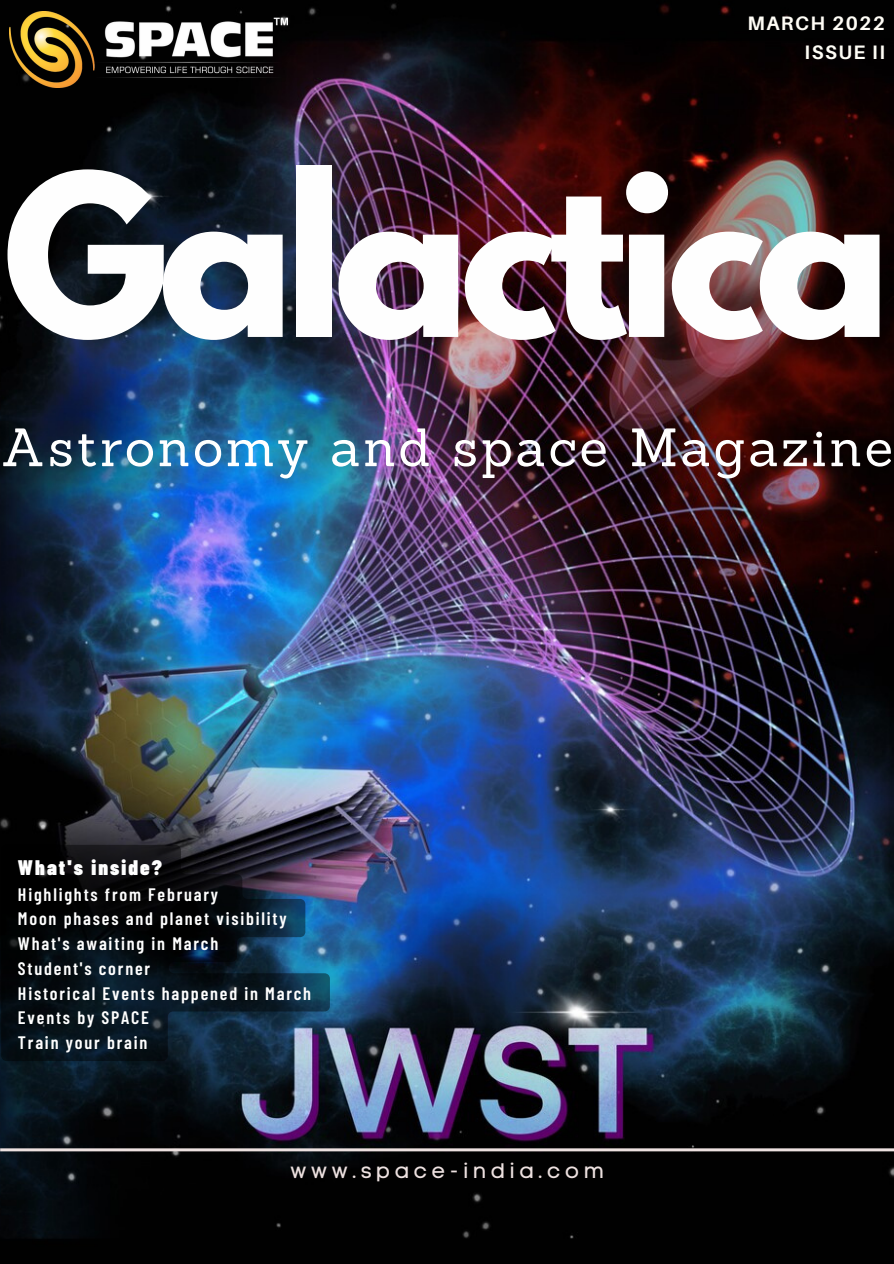
<style>
.page{position:relative;width:894px;height:1264px;background:#fff}
.page>*{position:absolute;margin:0;border:0;box-sizing:border-box;transform-origin:0 0}
.t1{font:700 199.35px "League Spartan";letter-spacing:-.05em;color:#fefefe}
.t2{font:52.5px "Sanchez";letter-spacing:.05em;color:#fff}
.t3{font:21px "Code Pro Normal LC";letter-spacing:.2em;color:#ede1e0}
.t4{font:900 21px "Barlow Condensed";letter-spacing:.1em;color:#fff}
.t5{font:700 19.5px/29.2px "Aileron";letter-spacing:.075em;color:#fffdf6;text-align:right}
.t6{font:600 18px/24.8px "Barlow Condensed";letter-spacing:.1em;color:#fff}
</style>
<div class="page">
<img style="left:0;top:0;width:893px;height:1263px">
<svg style="left:0;top:1148px;width:893px;height:3px"></svg>
<img style="left:9px;top:11px;width:279px;height:77px">
<svg style="left:1px;top:844px;width:329px;height:217px"></svg>
<p class="t5" style="left:747px;top:8px;width:139px">MARCH 2022<br>ISSUE II</p>
<h1 class="t1" style="left:3px;top:157px;width:889px">Galactica</h1>
<h2 class="t2" style="left:1px;top:413px;width:892px">Astronomy and space Magazine</h2>
<p class="t4" style="left:18px;top:853px;width:145px">What's inside?</p>
<p class="t6" style="left:18px;top:881px;width:295px">Highlights from February<br>Moon phases and planet visibility<br>What's awaiting in March<br>Student's corner<br>Historical Events happened in March<br>Events by SPACE<br>Train your brain</p>
<p class="t3" style="left:290px;top:1157px;width:315px">www.space-india.com</p>
</div>
